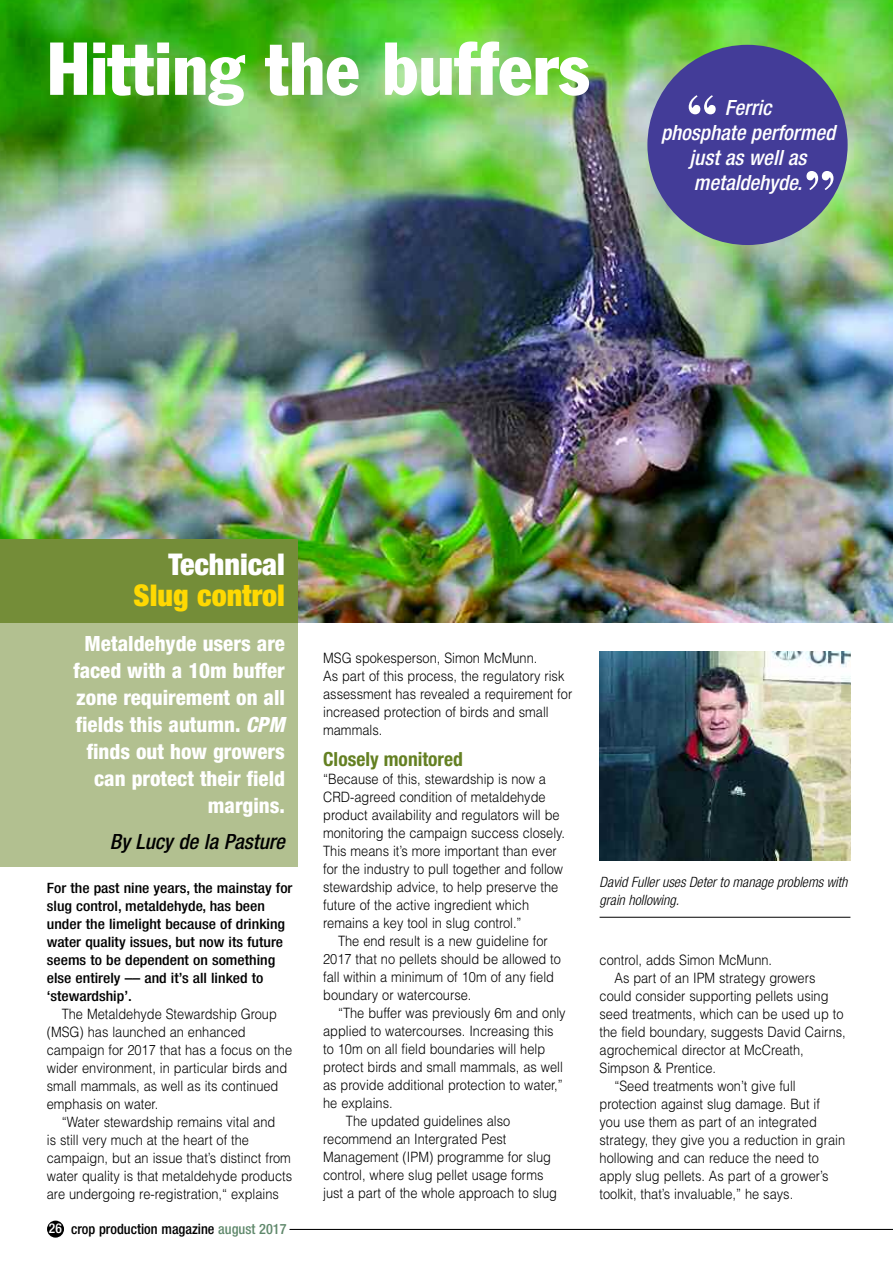
<style>
.page{position:relative;width:893px;height:1263px;background:#fff}
.page>*{position:absolute;margin:0;border:0;box-sizing:border-box;transform-origin:0 0}
.t1{font:condensed 73.5px "Franklin Gothic";color:#fff}
.t2{font:700 58.95px "Bodoni BT";color:#fff}
.t3{font:900 condensed 30px "Helvetica Neue";color:#ffd902}
.t4{font:900 condensed 30px "Helvetica Neue";color:#fff}
.t5{font:800 condensed 21px/27px "Helvetica Neue";color:#fff;text-align:right}
.t6{font:italic 500 condensed 21px/25.2px "Helvetica Neue";color:#fff;text-align:center}
.t7{font:italic 500 condensed 21px "Helvetica Neue";color:#000}
.t8{font:700 condensed 19.5px "Helvetica Neue";color:#648022}
.t9{font:300 14.25px/18px "Helvetica";color:#000;scale:.9 1}
.t10{font:500 condensed 14.25px/18px "Helvetica Neue";color:#000;scale:1.1 1}
.t11{font:italic 300 condensed 14.25px/18px "Helvetica Neue";color:#000}
.t12{font:500 condensed 14.25px "Helvetica Neue";color:#000}
.s1{font-style:italic}
.s2{font-size:13.5px;color:#fff}
.s3{color:#60896c}
</style>
<div class="page">
<img style="left:0;top:0;width:893px;height:622px">
<div style="left:0;top:540px;width:298px;height:85px;background:#748d38"></div>
<div style="left:0;top:623px;width:298px;height:243px;background:#b2c090"></div>
<div style="left:647px;top:45px;width:201px;height:200px;background:#433c98;border-radius:50%"></div>
<img style="left:600px;top:652px;width:250px;height:208px">
<hr style="left:600px;top:917px;width:250px;height:1px;background:#000">
<div style="left:47px;top:1220px;width:17px;height:17px;background:#000;border-radius:50%"></div>
<hr style="left:289px;top:1229px;width:604px;height:1px;background:#000">
<h1 class="t1" style="left:47px;top:43px;width:544px">Hitting the buffers</h1>
<h2 class="t2" style="left:685px;top:96px;width:35px">“</h2>
<h3 class="t6" style="left:661px;top:96px;width:176px">Ferric<br>phosphate performed just as well as metaldehyde.</h3>
<h2 class="t2" style="left:803px;top:172px;width:35px">”</h2>
<h3 class="t4" style="left:168px;top:553px;width:118px">Technical</h3>
<h3 class="t3" style="left:134px;top:585px;width:153px">Slug control</h3>
<h3 class="t5" style="left:73px;top:632px;width:213px">Metaldehyde users are faced with a 10m buffer zone requirement on all fields this autumn. <span class="s1">CPM </span>finds out how growers can protect their field margins.</h3>
<h3 class="t7" style="left:110px;top:834px;width:177px">By Lucy de la Pasture</h3>
<p class="t10" style="left:47px;top:880px;width:225px">For the past nine years, the mainstay for slug control, metaldehyde, has been under the limelight because of drinking water quality issues, but now its future seems to be dependent on something else entirely –– and it’s all linked to ‘stewardship’.</p>
<p class="t9" style="left:47px;top:1004px;width:274px;text-indent:15px">The Metaldehyde Stewardship Group (MSG) has launched an enhanced campaign for 2017 that has a focus on the wider environment, in particular birds and small mammals, as well as its continued emphasis on water.</p>
<p class="t9" style="left:47px;top:1112px;width:274px;text-indent:15px">“Water stewardship remains vital and<br>is still very much at the heart of the campaign, but an issue that’s distinct from water quality is that metaldehyde products are undergoing re-registration,“ explains</p>
<p class="t12" style="left:49px;top:1224px;width:239px"><span class="s2">26</span> crop production magazine <span class="s3">august 2017</span></p>
<p class="t9" style="left:323px;top:649px;width:278px">MSG spokesperson, Simon McMunn.<br>As part of this process, the regulatory risk assessment has revealed a requirement for increased protection of birds and small mammals.</p>
<h3 class="t8" style="left:323px;top:752px;width:141px">Closely monitored</h3>
<p class="t9" style="left:323px;top:770px;width:270px">“Because of this, stewardship is now a CRD-agreed condition of metaldehyde product availability and regulators will be monitoring the campaign success closely.<br>This means it’s more important than ever for the industry to pull together and follow stewardship advice, to help preserve the future of the active ingredient which remains a key tool in slug control.”</p>
<p class="t9" style="left:323px;top:932px;width:266px;text-indent:15px">The end result is a new guideline for 2017 that no pellets should be allowed to fall within a minimum of 10m of any field boundary or watercourse.</p>
<p class="t9" style="left:338px;top:1004px;width:254px">“The buffer was previously 6m and only</p>
<p class="t9" style="left:323px;top:1022px;width:258px">applied to watercourses. Increasing this</p>
<p class="t9" style="left:323px;top:1040px;width:248px">to 10m on all field boundaries will help</p>
<p class="t9" style="left:323px;top:1058px;width:268px">protect birds and small mammals, as well</p>
<p class="t9" style="left:323px;top:1076px;width:268px">as provide additional protection to water,”</p>
<p class="t9" style="left:323px;top:1094px;width:79px">he explains.</p>
<p class="t9" style="left:346px;top:1112px;width:184px">The updated guidelines also</p>
<p class="t9" style="left:323px;top:1130px;width:205px">recommend an Intergrated Pest</p>
<p class="t9" style="left:323px;top:1148px;width:255px">Management (IPM) programme for slug</p>
<p class="t9" style="left:323px;top:1166px;width:246px">control, where slug pellet usage forms</p>
<p class="t9" style="left:323px;top:1184px;width:261px">just a part of the whole approach to slug</p>
<p class="t11" style="left:600px;top:874px;width:250px">David Fuller uses Deter to manage problems with grain hollowing.</p>
<p class="t9" style="left:600px;top:950px;width:193px">control, adds Simon McMunn.</p>
<p class="t9" style="left:614px;top:968px;width:225px">As part of an IPM strategy growers</p>
<p class="t9" style="left:600px;top:986px;width:256px">could consider supporting pellets using</p>
<p class="t9" style="left:600px;top:1004px;width:273px">seed treatments, which can be used up to</p>
<p class="t9" style="left:600px;top:1022px;width:275px">the field boundary, suggests David Cairns,</p>
<p class="t9" style="left:600px;top:1040px;width:228px">agrochemical director at McCreath,</p>
<p class="t9" style="left:600px;top:1058px;width:131px">Simpson &amp; Prentice.</p>
<p class="t9" style="left:614px;top:1076px;width:203px">“Seed treatments won’t give full</p>
<p class="t9" style="left:600px;top:1094px;width:246px">protection against slug damage. But if</p>
<p class="t9" style="left:600px;top:1112px;width:243px">you use them as part of an integrated</p>
<p class="t9" style="left:600px;top:1130px;width:274px">strategy, they give you a reduction in grain</p>
<p class="t9" style="left:600px;top:1148px;width:245px">hollowing and can reduce the need to</p>
<p class="t9" style="left:600px;top:1166px;width:256px">apply slug pellets. As part of a grower’s</p>
<p class="t9" style="left:600px;top:1184px;width:217px">toolkit, that’s invaluable,” he says.</p>
</div>
